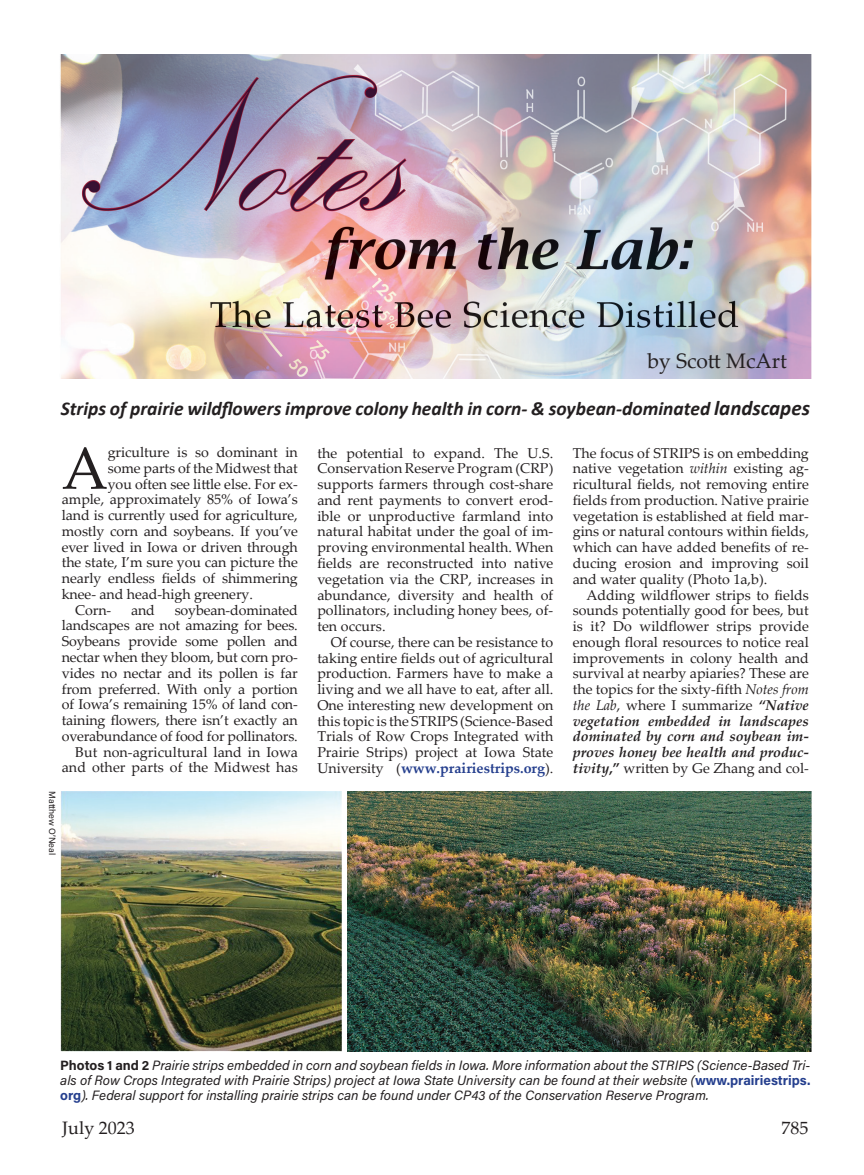
<style>
.page{position:relative;width:864px;height:1175px;background:#fff}
.page>*{position:absolute;margin:0;border:0;box-sizing:border-box;transform-origin:0 0}
.t1{font:59.55px "Palatino Linotype";color:#231f20}
.t2{font:21px "Palatino Linotype";color:#231f20}
.t3{font:italic 700 19.5px "Calibri";color:#231f20}
.t4{font:18px "Palatino Linotype";color:#231f20}
.t5{font:14.25px/15.8px "Palatino Linotype";letter-spacing:-.005em;color:#231f20;text-align:justify}
.Captions{font:italic 13.5px/15px "Acumin Pro";color:#231f20;text-align:justify}
.Captions-2{font:9px "Acumin Pro";letter-spacing:-.005em;color:#231f20}
.s1{font-size:21px}
.s2{font-weight:700;color:#253f8e}
.s3{font-style:italic}
.s4{font-weight:700;font-style:italic}
.s5{font-weight:700}
.s6{font-weight:700;font-style:normal}
.s7{font-weight:700;font-style:normal;color:#253f8e}
</style>
<div class="page">
<img style="left:60px;top:54px;width:752px;height:324px">
<img style="left:61px;top:791px;width:281px;height:260px">
<img style="left:348px;top:791px;width:464px;height:261px">
<p class="t2" style="left:648px;top:346px;width:141px">by Scott McArt</p>
<p class="t3" style="left:61px;top:394px;width:751px">Strips of prairie wildflowers improve colony health in corn- &amp; soybean-dominated <span class="s1">landscapes</span></p>
<p class="t1" style="left:62px;top:426px;width:48px">A</p>
<p class="t5" style="left:108px;top:444px;width:192px">griculture is so dominant in</p>
<p class="t5" style="left:108px;top:459px;width:192px">some parts of the Midwest that</p>
<p class="t5" style="left:108px;top:475px;width:192px">you often see little else. For ex-</p>
<p class="t5" style="left:62px;top:491px;width:238px">ample, approximately 85% of Iowa’s</p>
<p class="t5" style="left:62px;top:507px;width:238px">land is currently used for agriculture,</p>
<p class="t5" style="left:62px;top:522px;width:238px">mostly corn and soybeans. If you’ve</p>
<p class="t5" style="left:62px;top:538px;width:238px">ever lived in Iowa or driven through</p>
<p class="t5" style="left:62px;top:554px;width:238px">the state, I’m sure you can picture the</p>
<p class="t5" style="left:62px;top:570px;width:238px">nearly endless fields of shimmering</p>
<p class="t5" style="left:62px;top:585px;width:193px">knee- and head-high greenery.</p>
<p class="t5" style="left:75px;top:601px;width:37px">Corn-</p>
<p class="t5" style="left:131px;top:601px;width:25px">and</p>
<p class="t5" style="left:62px;top:601px;width:238px;text-indent:113px">soybean-dominated landscapes are not amazing for bees.<br>Soybeans provide some pollen and nectar when they bloom, but corn pro&shy;vides no nectar and its pollen is far from preferred. With only a portion of Iowa’s remaining 15% of land con&shy;taining flowers, there isn’t exactly an overabundance of food for pollinators.</p>
<p class="t5" style="left:62px;top:743px;width:238px;text-align:right">But non-agricultural land in Iowa and other parts of the Midwest has</p>
<p class="Captions-2" style="left:59px;top:791px;width:65px;rotate:90deg">Matthew O’Neal</p>
<p class="t5" style="left:317px;top:444px;width:238px">the potential to expand. The U.S.<br>Conservation Reserve Program (CRP) supports farmers through cost-share and rent payments to convert erod&shy;ible or unproductive farmland into natural habitat under the goal of im&shy;proving environmental health. When fields are reconstructed into native vegetation via the CRP, increases in abundance, diversity and health of pollinators, including honey bees, of&shy;ten occurs.</p>
<p class="t5" style="left:317px;top:633px;width:238px;text-indent:14px">Of course, there can be resistance to taking entire fields out of agricultural production. Farmers have to make a living and we all have to eat, after all.<br>One interesting new development on this topic is the STRIPS (Science-Based Trials of Row Crops Integrated with Prairie Strips) project at Iowa State University (<span class="s2">www.prairiestrips.org</span>).</p>
<p class="t5" style="left:573px;top:444px;width:238px">The focus of STRIPS is on embedding native vegetation <span class="s3">within</span> existing ag&shy;ricultural fields, not removing entire fields from production. Native prairie vegetation is established at field mar&shy;gins or natural contours within fields, which can have added benefits of re&shy;ducing erosion and improving soil and water quality (Photo 1a,b).</p>
<p class="t5" style="left:573px;top:586px;width:238px;text-indent:14px">Adding wildflower strips to fields sounds potentially good for bees, but is it? Do wildflower strips provide enough floral resources to notice real improvements in colony health and survival at nearby apiaries? These are the topics for the sixty-fifth <span class="s3">Notes from the Lab</span>, where I summarize <span class="s4">“Native vegetation embedded in landscapes dominated by corn and soybean im&shy;proves honey bee health and produc&shy;tivity</span><span class="s5">,”</span> written by Ge Zhang and col-</p>
<p class="Captions" style="left:60px;top:1056px;width:752px"><span class="s6">Photos 1 and 2</span> Prairie strips embedded in corn and soybean fields in Iowa. More information about the STRIPS (Science-Based Tri&shy;als of Row Crops Integrated with Prairie Strips) project at Iowa State University can be found at their website (<span class="s7">www.prairiestrips. org</span>). Federal support for installing prairie strips can be found under CP43 of the Conservation Reserve Program.</p>
<p class="t4" style="left:62px;top:1115px;width:74px">July 2023</p>
<p class="t4" style="left:782px;top:1115px;width:28px">785</p>
</div>
